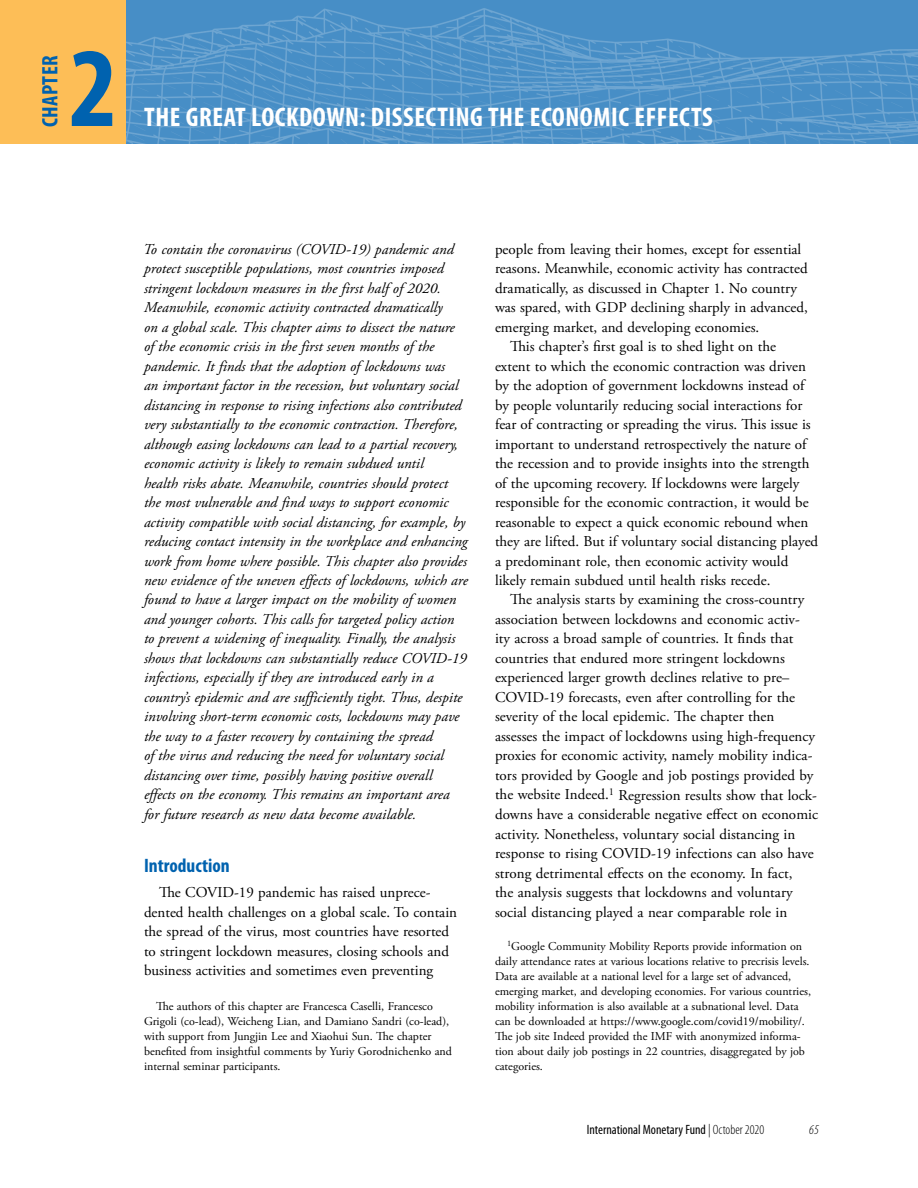
<style>
.page{position:relative;width:918px;height:1188px;background:#fff}
.page>*{position:absolute;margin:0;border:0;box-sizing:border-box;transform-origin:0 0}
.t1{font:700 condensed 114px "Myriad Pro";color:#0062af}
.t2{font:700 condensed 27px "Myriad Pro";letter-spacing:.02em;color:#fff}
.t3{font:700 condensed 22.5px "Myriad Pro";letter-spacing:.02em;color:#0062af}
.t4{font:700 condensed 19.5px "Myriad Pro";color:#0062af}
.t5{font:15px/19.5px "Adobe Garamond Pro";color:#000}
.t6{font:italic 15px/19.5px "Adobe Garamond Pro";color:#000}
.t7{font:condensed 13.5px "Myriad Pro";color:#000}
.t8{font:italic 300 condensed 13.5px "Myriad Pro";color:#000}
.t9{font:12px/15px "Adobe Garamond Pro";color:#000}
.s1{font-weight:300}
</style>
<div class="page">
<div style="left:0;top:0;width:126px;height:144px;background:#fdbe57"></div>
<img style="left:126px;top:0;width:792px;height:144px">
<h3 class="t3" style="left:38px;top:127px;width:74px;rotate:-90deg">CHAPTER</h3>
<h1 class="t1" style="left:69px;top:25px;width:50px">2</h1>
<h2 class="t2" style="left:144px;top:102px;width:570px">THE GREAT LOCKDOWN: DISSECTING THE ECONOMIC EFFECTS</h2>
<p class="t6" style="left:143px;top:239px;width:326px">To contain the coronavirus (COVID-19) pandemic and protect susceptible populations, most countries imposed stringent lockdown measures in the first half of 2020.<br>Meanwhile, economic activity contracted dramatically<br>on a global scale. This chapter aims to dissect the nature<br>of the economic crisis in the first seven months of the pandemic. It finds that the adoption of lockdowns was<br>an important factor in the recession, but voluntary social distancing in response to rising infections also contributed very substantially to the economic contraction. Therefore, although easing lockdowns can lead to a partial recovery, economic activity is likely to remain subdued until<br>health risks abate. Meanwhile, countries should protect<br>the most vulnerable and find ways to support economic activity compatible with social distancing, for example, by reducing contact intensity in the workplace and enhancing work from home where possible. This chapter also provides new evidence of the uneven effects of lockdowns, which are found to have a larger impact on the mobility of women and younger cohorts. This calls for targeted policy action<br>to prevent a widening of inequality. Finally, the analysis shows that lockdowns can substantially reduce COVID-19 infections, especially if they are introduced early in a country’s epidemic and are sufficiently tight. Thus, despite involving short-term economic costs, lockdowns may pave the way to a faster recovery by containing the spread<br>of the virus and reducing the need for voluntary social distancing over time, possibly having positive overall<br>effects on the economy. This remains an important area<br>for future research as new data become available.</p>
<h3 class="t4" style="left:144px;top:854px;width:87px">Introduction</h3>
<p class="t5" style="left:144px;top:883px;width:315px;text-indent:15px">The COVID-19 pandemic has raised unprece&shy;dented health challenges on a global scale. To contain the spread of the virus, most countries have resorted to stringent lockdown measures, closing schools and business activities and sometimes even preventing</p>
<p class="t9" style="left:144px;top:999px;width:310px;text-indent:12px">The authors of this chapter are Francesca Caselli, Francesco Grigoli (co-lead), Weicheng Lian, and Damiano Sandri (co-lead), with support from Jungjin Lee and Xiaohui Sun. The chapter benefited from insightful comments by Yuriy Gorodnichenko and internal seminar participants.</p>
<p class="t5" style="left:495px;top:240px;width:308px">people from leaving their homes, except for essential</p>
<p class="t5" style="left:495px;top:259px;width:314px">reasons. Meanwhile, economic activity has contracted</p>
<p class="t5" style="left:495px;top:279px;width:304px">dramatically, as discussed in Chapter 1. No country</p>
<p class="t5" style="left:495px;top:298px;width:314px">was spared, with GDP declining sharply in advanced,</p>
<p class="t5" style="left:495px;top:318px;width:266px">emerging market, and developing economies.</p>
<p class="t5" style="left:510px;top:337px;width:268px">This chapter’s first goal is to shed light on the</p>
<p class="t5" style="left:495px;top:357px;width:312px">extent to which the economic contraction was driven</p>
<p class="t5" style="left:495px;top:376px;width:311px">by the adoption of government lockdowns instead of</p>
<p class="t5" style="left:495px;top:396px;width:309px">by people voluntarily reducing social interactions for</p>
<p class="t5" style="left:495px;top:415px;width:317px">fear of contracting or spreading the virus. This issue is</p>
<p class="t5" style="left:495px;top:435px;width:313px">important to understand retrospectively the nature of</p>
<p class="t5" style="left:495px;top:454px;width:316px">the recession and to provide insights into the strength</p>
<p class="t5" style="left:495px;top:474px;width:306px">of the upcoming recovery. If lockdowns were largely</p>
<p class="t5" style="left:495px;top:493px;width:315px">responsible for the economic contraction, it would be</p>
<p class="t5" style="left:495px;top:513px;width:315px">reasonable to expect a quick economic rebound when</p>
<p class="t5" style="left:495px;top:532px;width:325px">they are lifted. But if voluntary social distancing played</p>
<p class="t5" style="left:495px;top:552px;width:295px">a predominant role, then economic activity would</p>
<p class="t5" style="left:495px;top:571px;width:277px">likely remain subdued until health risks recede.</p>
<p class="t5" style="left:510px;top:591px;width:296px">The analysis starts by examining the cross-country</p>
<p class="t5" style="left:495px;top:610px;width:306px">association between lockdowns and economic activ-</p>
<p class="t5" style="left:495px;top:630px;width:300px">ity across a broad sample of countries. It finds that</p>
<p class="t5" style="left:495px;top:649px;width:291px">countries that endured more stringent lockdowns</p>
<p class="t5" style="left:495px;top:669px;width:296px">experienced larger growth declines relative to pre–</p>
<p class="t5" style="left:495px;top:688px;width:302px">COVID-19 forecasts, even after controlling for the</p>
<p class="t5" style="left:495px;top:708px;width:281px">severity of the local epidemic. The chapter then</p>
<p class="t5" style="left:495px;top:727px;width:322px">assesses the impact of lockdowns using high-frequency</p>
<p class="t5" style="left:495px;top:747px;width:319px">proxies for economic activity, namely mobility indica-</p>
<p class="t5" style="left:495px;top:766px;width:320px">tors provided by Google and job postings provided by</p>
<p class="t5" style="left:495px;top:786px;width:323px">the website Indeed.<sup>1</sup> Regression results show that lock-</p>
<p class="t5" style="left:495px;top:805px;width:325px">downs have a considerable negative effect on economic</p>
<p class="t5" style="left:495px;top:825px;width:302px">activity. Nonetheless, voluntary social distancing in</p>
<p class="t5" style="left:495px;top:844px;width:320px">response to rising COVID-19 infections can also have</p>
<p class="t5" style="left:495px;top:864px;width:299px">strong detrimental effects on the economy. In fact,</p>
<p class="t5" style="left:495px;top:883px;width:299px">the analysis suggests that lockdowns and voluntary</p>
<p class="t5" style="left:495px;top:903px;width:294px">social distancing played a near comparable role in</p>
<p class="t9" style="left:495px;top:939px;width:318px;text-indent:12px"><sup>1</sup>Google Community Mobility Reports provide information on daily attendance rates at various locations relative to precrisis levels.<br>Data are available at a national level for a large set of advanced, emerging market, and developing economies. For various countries, mobility information is also available at a subnational level. Data can be downloaded at https://www.google.com/covid19/mobility/.<br>The job site Indeed provided the IMF with anonymized informa&shy;tion about daily job postings in 22 countries, disaggregated by job categories.</p>
<p class="t7" style="left:587px;top:1122px;width:179px">International Monetary Fund <span class="s1">| October 2020</span></p>
<p class="t8" style="left:809px;top:1122px;width:11px">65</p>
</div>
